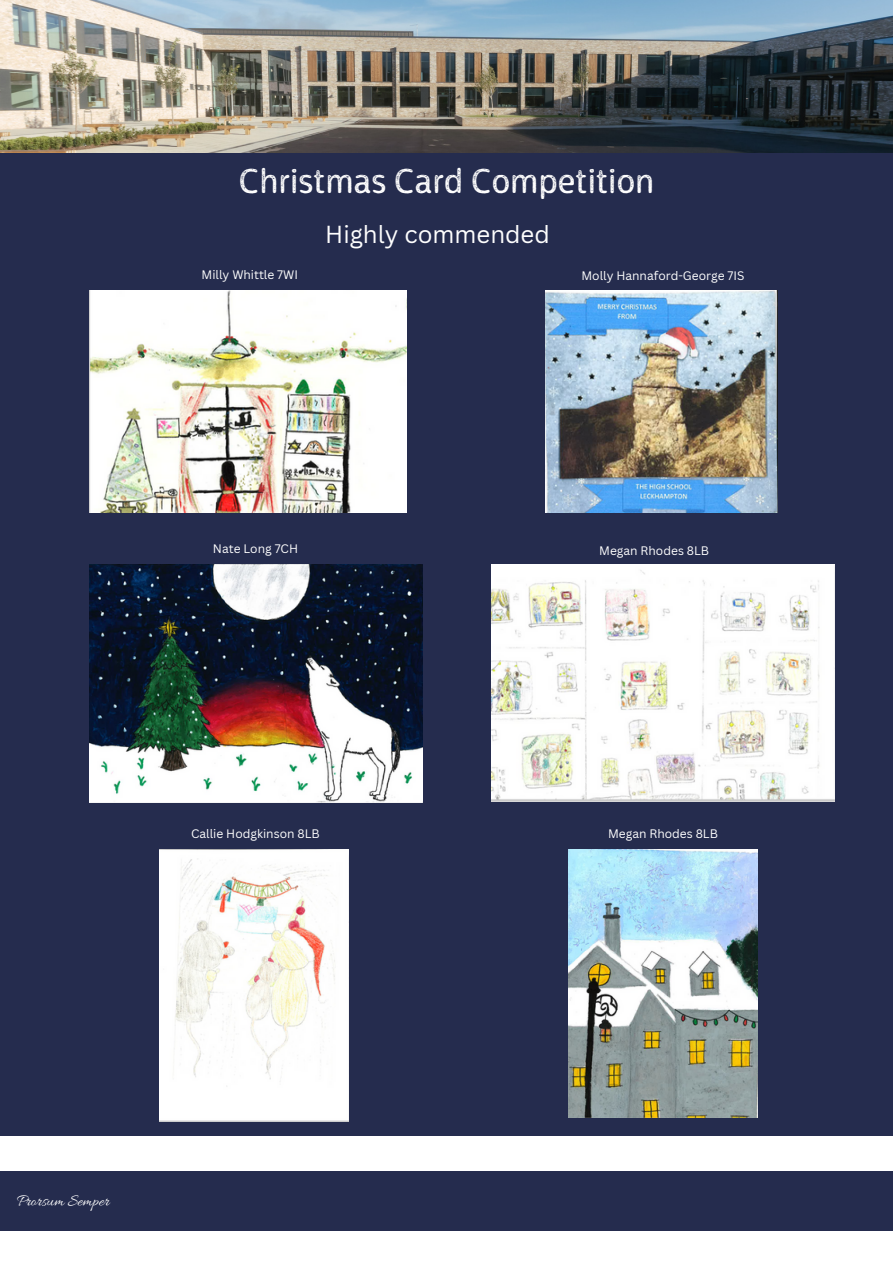
<style>
.page{position:relative;width:893px;height:1264px;background:#fff}
.page>*{position:absolute;margin:0;border:0;box-sizing:border-box;transform-origin:0 0}
.t1{font:36px "Ossem Rust";color:#fefefe}
.t2{font:24px "Canva Sans";color:#fefefe}
.t3{font:16.65px "Allura";color:#fff}
.t4{font:12px "Canva Sans";color:#fff}
</style>
<div class="page">
<div style="left:0;top:1171px;width:892px;height:59px;background:#252c4e"></div>
<div style="left:0;top:111px;width:892px;height:1025px;background:#252c4e"></div>
<img style="left:0;top:0;width:892px;height:152px">
<img style="left:89px;top:291px;width:317px;height:221px">
<img style="left:545px;top:291px;width:232px;height:221px">
<img style="left:568px;top:849px;width:189px;height:268px">
<img style="left:159px;top:849px;width:189px;height:272px">
<img style="left:491px;top:564px;width:343px;height:237px">
<img style="left:89px;top:564px;width:333px;height:238px">
<h1 class="t1" style="left:238px;top:160px;width:417px">Christmas Card Competition</h1>
<h2 class="t2" style="left:325px;top:218px;width:226px">Highly commended</h2>
<p class="t4" style="left:201px;top:266px;width:98px">Milly Whittle 7WI</p>
<p class="t4" style="left:581px;top:267px;width:164px">Molly Hannaford-George 7IS</p>
<p class="t4" style="left:213px;top:540px;width:87px">Nate Long 7CH</p>
<p class="t4" style="left:599px;top:542px;width:111px">Megan Rhodes 8LB</p>
<p class="t4" style="left:191px;top:825px;width:130px">Callie Hodgkinson 8LB</p>
<p class="t4" style="left:608px;top:825px;width:111px">Megan Rhodes 8LB</p>
<h3 class="t3" style="left:17px;top:1191px;width:94px">Prorsum Semper</h3>
</div>
